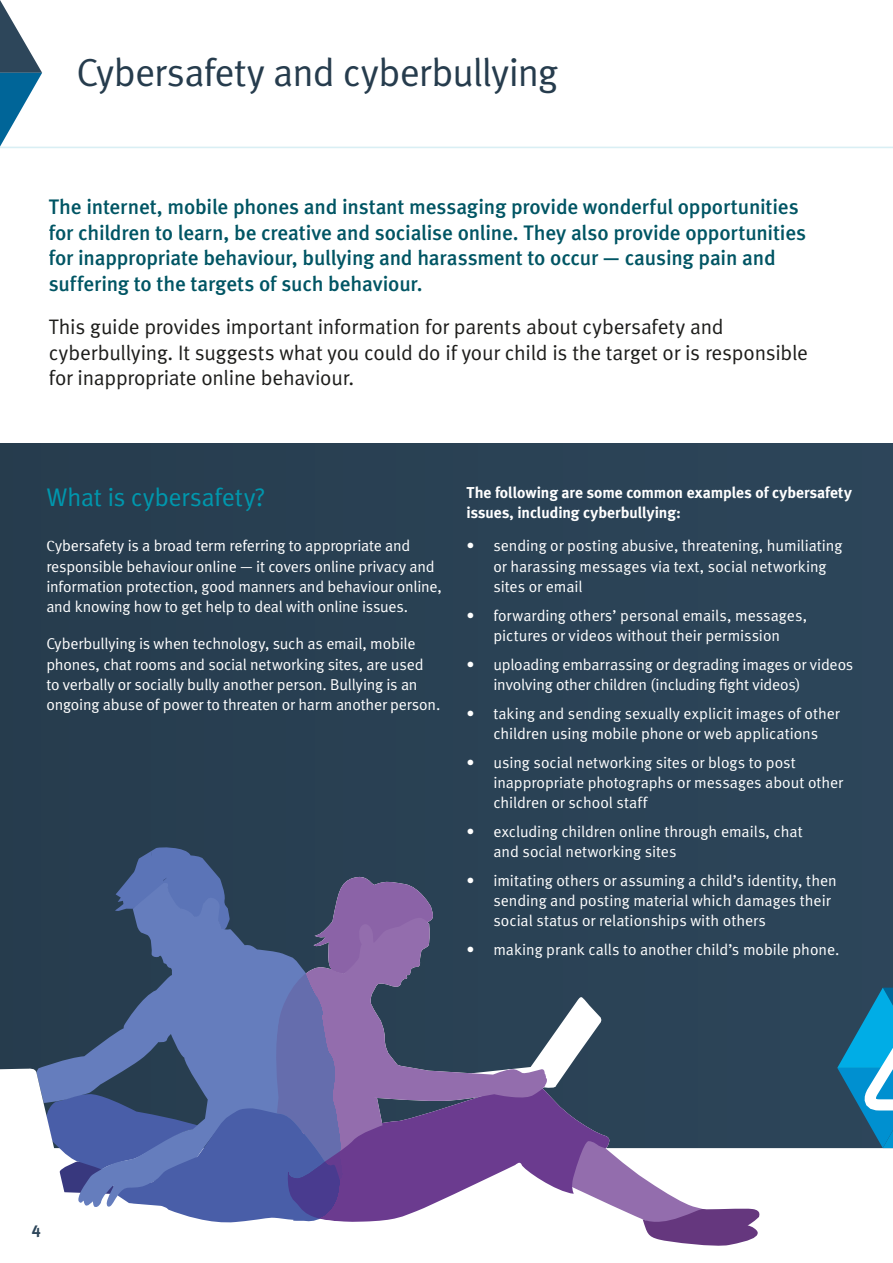
<style>
.page{position:relative;width:893px;height:1263px;background:#fff}
.page>*{position:absolute;margin:0;border:0;box-sizing:border-box;transform-origin:0 0}
.t1{font:39.15px "Meta Normal LF";letter-spacing:-.02em;color:#263c4d}
.t2{font:25.5px "Meta Plus Normal";color:#0097ad}
.t3{font:21px/25.5px "Meta Medium LF";letter-spacing:-.01em;color:#005564}
.t4{font:21px/25.5px "Meta Normal";letter-spacing:-.01em;color:#1d1d1b}
.t5{font:700 16.5px "Meta Plus";color:#2d465a}
.t6{font:15.75px/20.2px "Meta Normal";letter-spacing:-.005em;color:#fff}
.t7{font:700 15.75px/20.2px "Meta Plus";color:#fff}
.s1{font-family:"Rotis Semi Serif";font-size:15px}
</style>
<div class="page">
<div style="left:0;top:443px;width:893px;height:705px;background:#2a4255"></div>
<hr style="left:0;top:147px;width:893px;height:1px;background:#0097b7">
<svg style="left:0;top:0;width:42px;height:147px"></svg>
<svg style="left:837px;top:988px;width:56px;height:160px"></svg>
<svg style="left:140px;top:929px;width:131px;height:68px;fill:#657dbd"></svg>
<svg style="left:115px;top:847px;width:115px;height:84px"></svg>
<svg style="left:333px;top:876px;width:100px;height:39px"></svg>
<svg style="left:271px;top:915px;width:162px;height:82px"></svg>
<svg style="left:0;top:997px;width:762px;height:249px"></svg>
<h1 class="t1" style="left:77px;top:50px;width:483px">Cybersafety and cyberbullying</h1>
<p class="t3" style="left:49px;top:194px;width:759px">The internet, mobile phones and instant messaging provide wonderful opportunities for children to learn, be creative and socialise online. They also provide opportunities for inappropriate behaviour, bullying and harassment to occur — causing pain and suffering to the targets of such behaviour.</p>
<h3 class="t4" style="left:49px;top:314px;width:761px">This guide provides important information for parents about cybersafety and cyberbullying. It suggests what you could do if your child is the target or is responsible for inappropriate online behaviour.</h3>
<h2 class="t2" style="left:46px;top:482px;width:221px">What is cybersafety?</h2>
<p class="t6" style="left:46px;top:535px;width:397px"><span class="s1">C</span>ybersafety is a broad term referring to appropriate and responsible behaviour online — it covers online privacy and information protection, good manners and behaviour online, and knowing how to get help to deal with online issues.</p>
<p class="t6" style="left:46px;top:633px;width:395px">Cyberbullying is when technology, such as email, mobile phones, chat rooms and social networking sites, are used to verbally or socially bully another person. Bullying is an ongoing abuse of power to threaten or harm another person.</p>
<p class="t7" style="left:466px;top:482px;width:387px">The following are some common examples of cybersafety issues, including cyberbullying:</p>
<p class="t6" style="left:493px;top:536px;width:350px;text-indent:-27px">• sending or posting abusive, threatening, humiliating or harassing messages via text, social networking sites or email</p>
<p class="t6" style="left:466px;top:605px;width:342px;text-align:center">• forwarding others’ personal emails, messages, pictures or videos without their permission</p>
<p class="t6" style="left:493px;top:654px;width:361px;text-indent:-27px">• uploading embarrassing or degrading images or videos involving other children (including fight videos)</p>
<p class="t6" style="left:466px;top:703px;width:375px;text-align:center">• taking and sending sexually explicit images of other children using mobile phone or web applications</p>
<p class="t6" style="left:493px;top:752px;width:351px;text-indent:-27px">• using social networking sites or blogs to post inappropriate photographs or messages about other children or school staff</p>
<p class="t6" style="left:493px;top:821px;width:311px;text-indent:-27px">• excluding children online through emails, chat and social networking sites</p>
<p class="t6" style="left:493px;top:870px;width:345px;text-indent:-27px">• imitating others or assuming a child’s identity, then sending and posting material which damages their social status or relationships with others</p>
<p class="t6" style="left:466px;top:939px;width:375px">• making prank calls to another child’s mobile phone.</p>
<p class="t5" style="left:32px;top:1218px;width:11px">4</p>
</div>
